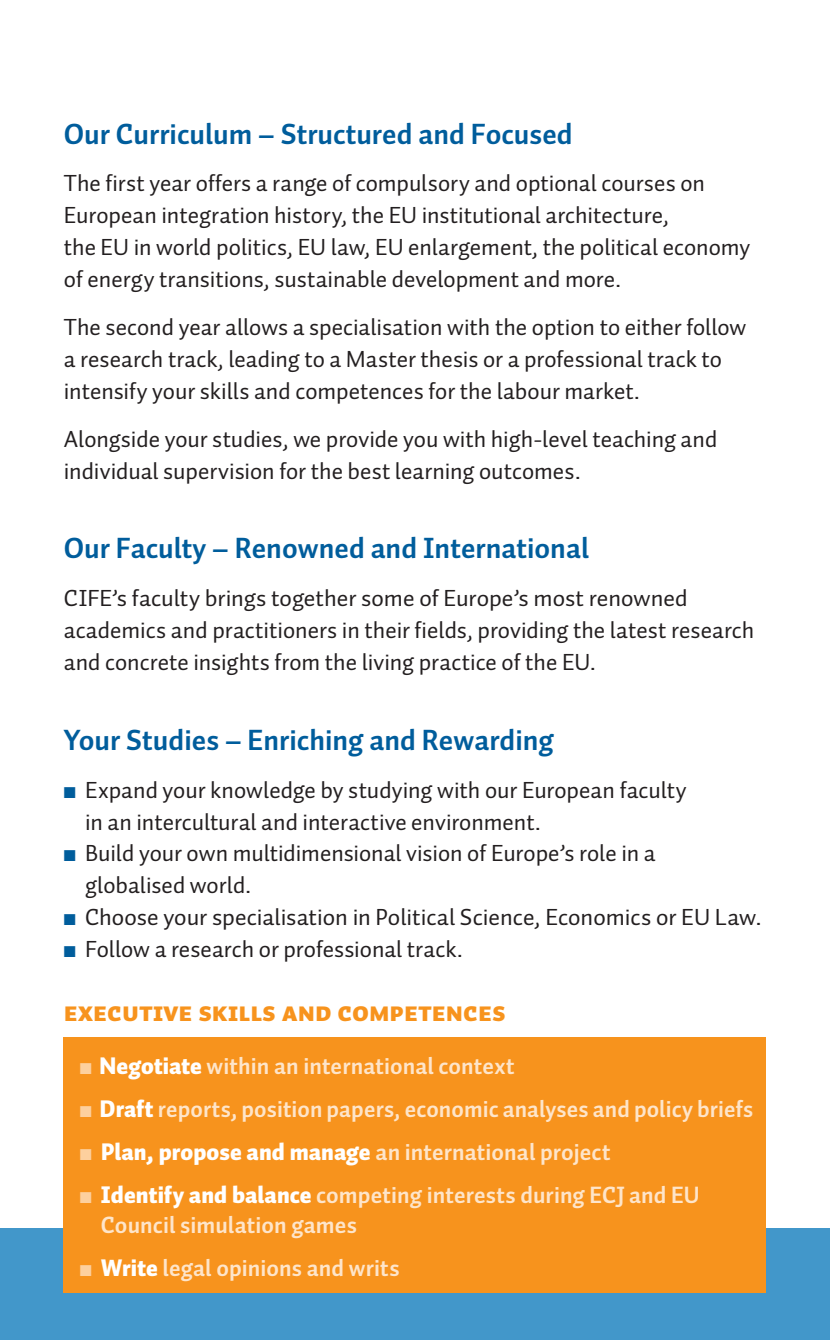
<style>
.page{position:relative;width:830px;height:1340px;background:#fff}
.page>*{position:absolute;margin:0;border:0;box-sizing:border-box;transform-origin:0 0}
.t1{font:700 29.25px "Auto Pro";color:#005d9c}
.t2{font:27px "Auto Pro Black Small Caps";color:#f7931d}
.t3{font:23.62px/31.9px "Auto Pro";color:#231f20}
.t4{font:700 23.62px/30.4px "Auto Pro";letter-spacing:.005em;color:#fee5ca}
.s1{color:#005d9c}
.s2{color:#fdd09e}
.s3{font-weight:900;color:#fff}
</style>
<div class="page">
<div style="left:0;top:1228px;width:829px;height:111px;background:#4297ca"></div>
<div style="left:64px;top:1036px;width:701px;height:256px;background:#f7931d"></div>
<p class="t1" style="left:64px;top:113px;width:510px">Our Curriculum – Structured and Focused</p>
<p class="t3" style="left:64px;top:167px;width:687px">The first year offers a range of compulsory and optional courses on European integration history, the EU institutional architecture,<br>the EU in world politics, EU law, EU enlargement, the political economy of energy transitions, sustainable development and more.</p>
<p class="t3" style="left:64px;top:310px;width:683px">The second year allows a specialisation with the option to either follow a research track, leading to a Master thesis or a professional track to intensify your skills and competences for the labour market.</p>
<p class="t3" style="left:64px;top:422px;width:654px">Alongside your studies, we provide you with high-level teaching and individual supervision for the best learning outcomes.</p>
<p class="t1" style="left:64px;top:527px;width:526px">Our Faculty – Renowned and International</p>
<p class="t3" style="left:64px;top:581px;width:691px">CIFE’s faculty brings together some of Europe’s most renowned academics and practitioners in their fields, providing the latest research and concrete insights from the living practice of the EU.</p>
<p class="t1" style="left:64px;top:719px;width:491px">Your Studies – Enriching and Rewarding</p>
<p class="t3" style="left:85px;top:773px;width:602px;text-indent:-21px"><span class="s1">■</span> Expand your knowledge by studying with our European faculty in an intercultural and interactive environment.</p>
<p class="t3" style="left:85px;top:837px;width:571px;text-indent:-21px"><span class="s1">■</span> Build your own multidimensional vision of Europe’s role in a globalised world.</p>
<p class="t3" style="left:64px;top:900px;width:699px"><span class="s1">■</span> Choose your specialisation in Political Science, Economics or EU Law.</p>
<p class="t3" style="left:64px;top:932px;width:400px"><span class="s1">■</span> Follow a research or professional track.</p>
<p class="t2" style="left:64px;top:992px;width:443px">executive skills and competences</p>
<p class="t4" style="left:80px;top:1049px;width:436px"><span class="s2">■</span> <span class="s3">Negotiate</span> within an international context</p>
<p class="t4" style="left:80px;top:1092px;width:674px"><span class="s2">■</span> <span class="s3">Draft</span> reports, position papers, economic analyses and policy briefs</p>
<p class="t4" style="left:80px;top:1135px;width:532px"><span class="s2">■</span> <span class="s3">Plan, propose and manage</span> an international project</p>
<p class="t4" style="left:101px;top:1178px;width:600px;text-indent:-21px"><span class="s2">■</span> <span class="s3">Identify and balance</span> competing interests during ECJ and EU<br>Council simulation games</p>
<p class="t4" style="left:80px;top:1252px;width:321px"><span class="s2">■</span> <span class="s3">Write</span> legal opinions and writs</p>
</div>
